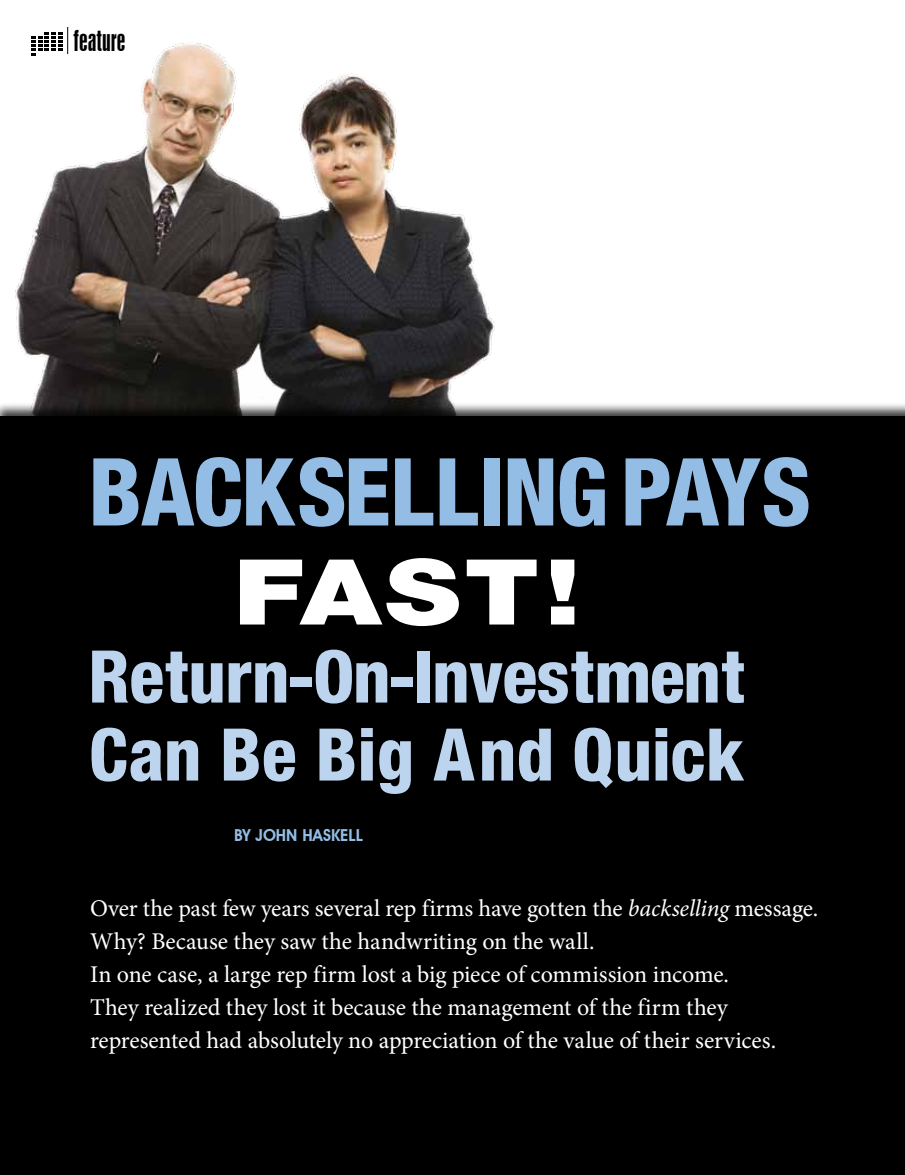
<style>
.page{position:relative;width:905px;height:1175px;background:#fff}
.page>*{position:absolute;margin:0;border:0;box-sizing:border-box;transform-origin:0 0}
.t1{font:93px "Context Reprise Black Cond SSK";color:#94bde5}
.t2{font:90px "Context Reprise Black SSK";color:#fff;scale:1.25 1}
.t3{font:72px/78px "Context Reprise Black Cond SSK";color:#bdd4ee}
.t4{font:27px "Swiss 924 BT Regular B";color:#000}
.t5{font:24px/33px "Minion Pro";letter-spacing:-.005em;color:#fff}
.t6{font:600 16.5px "Avant Garde IT Cby BT";color:#94bde5}
.s1{font-style:italic}
</style>
<div class="page">
<img style="left:15px;top:27px;width:480px;height:375px">
<svg style="left:32px;top:27px;width:36px;height:29px"></svg>
<div style="left:0;top:416px;width:904px;height:758px;background:#000"></div>
<p class="t4" style="left:74px;top:24px;width:53px">FEATURE</p>
<h1 class="t1" style="left:90px;top:434px;width:722px">Backselling Pays</h1>
<h2 class="t2" style="left:234px;top:538px;width:279px">Fast!</h2>
<h3 class="t3" style="left:90px;top:636px;width:656px">Return-On-Investment<br>Can Be Big And Quick</h3>
<p class="t6" style="left:234px;top:825px;width:130px">BY JOHN HASKELL</p>
<p class="t5" style="left:90px;top:891px;width:729px">Over the past few years several rep firms have gotten the <span class="s1">backselling</span> message.<br>Why? Because they saw the handwriting on the wall.<br>In one case, a large rep firm lost a big piece of commission income.<br>They realized they lost it because the management of the firm they represented had absolutely no appreciation of the value of their services.</p>
</div>
